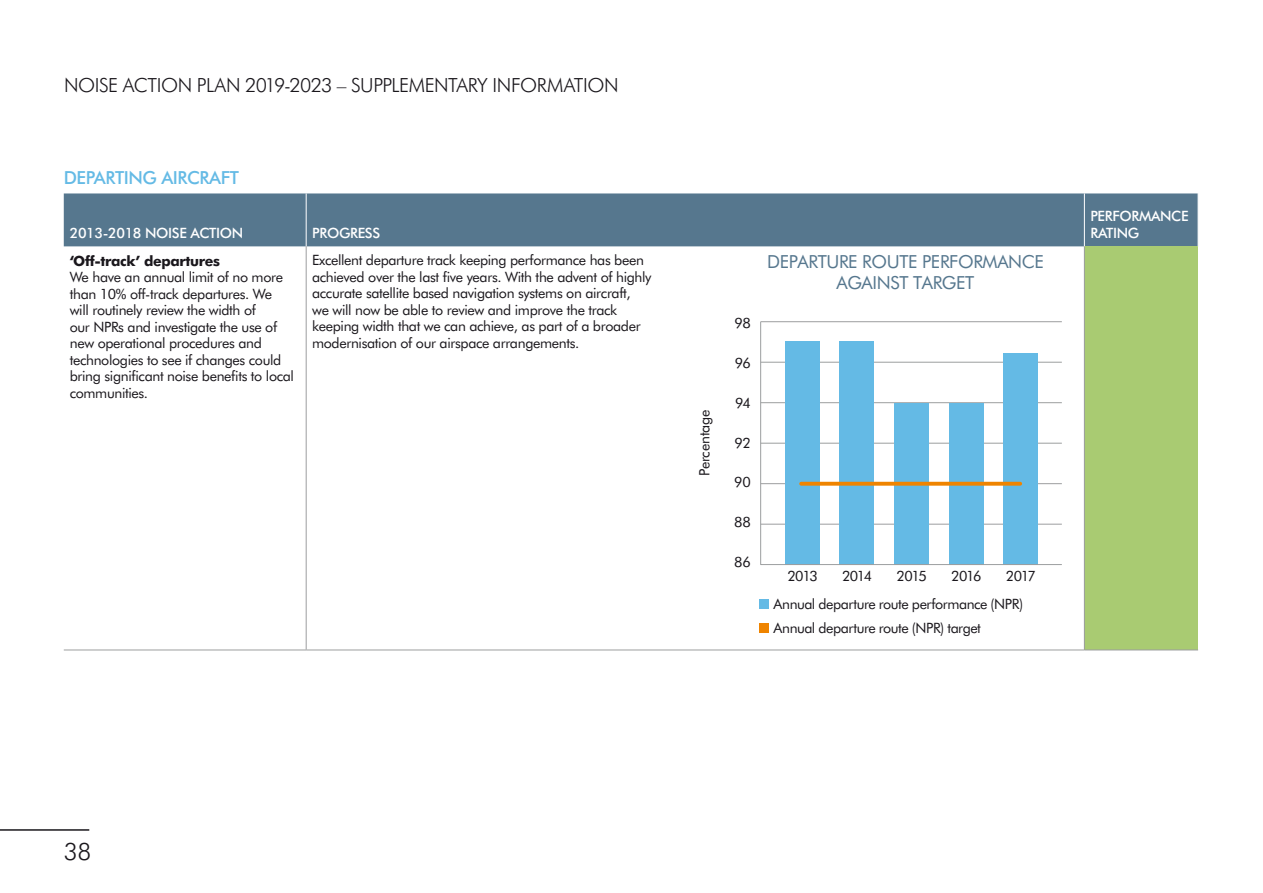
<style>
.page{position:relative;width:1263px;height:893px;background:#fff}
.page>*{position:absolute;margin:0;border:0;box-sizing:border-box;transform-origin:0 0}
.t1{font:300 24px "Futura BT";color:#1a171c}
.t2{font:300 19.5px "Futura BT";letter-spacing:-.025em;color:#1a171c}
.t3{font:18px/21.6px "Futura BT";letter-spacing:-.02em;color:#56778e;text-align:center}
.t4{font:500 18px "Futura BT";letter-spacing:-.025em;color:#64bae5}
.t5{font:14.25px/16.5px "Futura BT";letter-spacing:-.025em;color:#1a171c}
.t6{font:500 14.25px/16.5px "Futura BT";letter-spacing:-.025em;color:#fff}
.t7{font:700 14.25px "Futura BT";letter-spacing:-.025em;color:#1a171c}
</style>
<div class="page">
<div style="left:64px;top:193px;width:1134px;height:53px;background:#56778e"></div>
<div style="left:1084px;top:246px;width:114px;height:404px;background:#a9cb72"></div>
<hr style="left:306px;top:193px;width:1px;height:53px;background:#fff">
<hr style="left:1084px;top:193px;width:1px;height:53px;background:#fff">
<hr style="left:306px;top:246px;width:1px;height:404px;background:#9c9e9f">
<hr style="left:1084px;top:246px;width:1px;height:404px;background:#9c9e9f">
<hr style="left:64px;top:650px;width:242px;height:1px;background:#9c9e9f">
<hr style="left:306px;top:650px;width:778px;height:1px;background:#9c9e9f">
<hr style="left:1084px;top:650px;width:114px;height:1px;background:#9c9e9f">
<svg style="left:760px;top:321px;width:302px;height:244px"></svg>
<svg style="left:801px;top:482px;width:219px;height:4px"></svg>
<div style="left:759px;top:600px;width:9px;height:9px;background:#64bae5"></div>
<div style="left:759px;top:623px;width:9px;height:10px;background:#ef8400"></div>
<hr style="left:0;top:829px;width:89px;height:2px;background:#1a171c">
<h2 class="t2" style="left:64px;top:74px;width:556px">NOISE ACTION PLAN 2019-2023 – SUPPLEMENTARY INFORMATION</h2>
<p class="t4" style="left:64px;top:166px;width:177px">DEPARTING AIRCRAFT</p>
<p class="t6" style="left:70px;top:224px;width:175px">2013-2018 NOISE ACTION</p>
<p class="t6" style="left:312px;top:224px;width:70px">PROGRESS</p>
<p class="t7" style="left:70px;top:252px;width:152px">‘Off-track’ departures</p>
<p class="t5" style="left:70px;top:269px;width:226px">We have an annual limit of no more than 10% off-track departures. We will routinely review the width of<br>our NPRs and investigate the use of new operational procedures and technologies to see if changes could bring significant noise benefits to local communities.</p>
<p class="t5" style="left:312px;top:252px;width:341px">Excellent departure track keeping performance has been achieved over the last five years. With the advent of highly accurate satellite based navigation systems on aircraft,<br>we will now be able to review and improve the track keeping width that we can achieve, as part of a broader modernisation of our airspace arrangements.</p>
<p class="t5" style="left:696px;top:476px;width:68px;rotate:-90deg">Percentage</p>
<p class="t5" style="left:734px;top:314px;width:18px">98</p>
<p class="t5" style="left:735px;top:354px;width:18px">96</p>
<p class="t5" style="left:735px;top:394px;width:17px">94</p>
<p class="t5" style="left:734px;top:434px;width:18px">92</p>
<p class="t5" style="left:734px;top:474px;width:18px">90</p>
<p class="t5" style="left:734px;top:514px;width:18px">88</p>
<p class="t5" style="left:734px;top:554px;width:18px">86</p>
<p class="t3" style="left:767px;top:251px;width:278px">DEPARTURE ROUTE PERFORMANCE<br>AGAINST TARGET</p>
<p class="t5" style="left:787px;top:568px;width:32px">2013</p>
<p class="t5" style="left:842px;top:568px;width:32px">2014</p>
<p class="t5" style="left:896px;top:568px;width:32px">2015</p>
<p class="t5" style="left:951px;top:568px;width:32px">2016</p>
<p class="t5" style="left:773px;top:562px;width:264px;line-height:28px;text-indent:232px">2017<br>Annual departure route performance (NPR)</p>
<p class="t5" style="left:773px;top:619px;width:209px">Annual departure route (NPR) target</p>
<p class="t6" style="left:1090px;top:208px;width:100px">PERFORMANCE<br>RATING</p>
<h1 class="t1" style="left:64px;top:837px;width:29px">38</h1>
</div>
